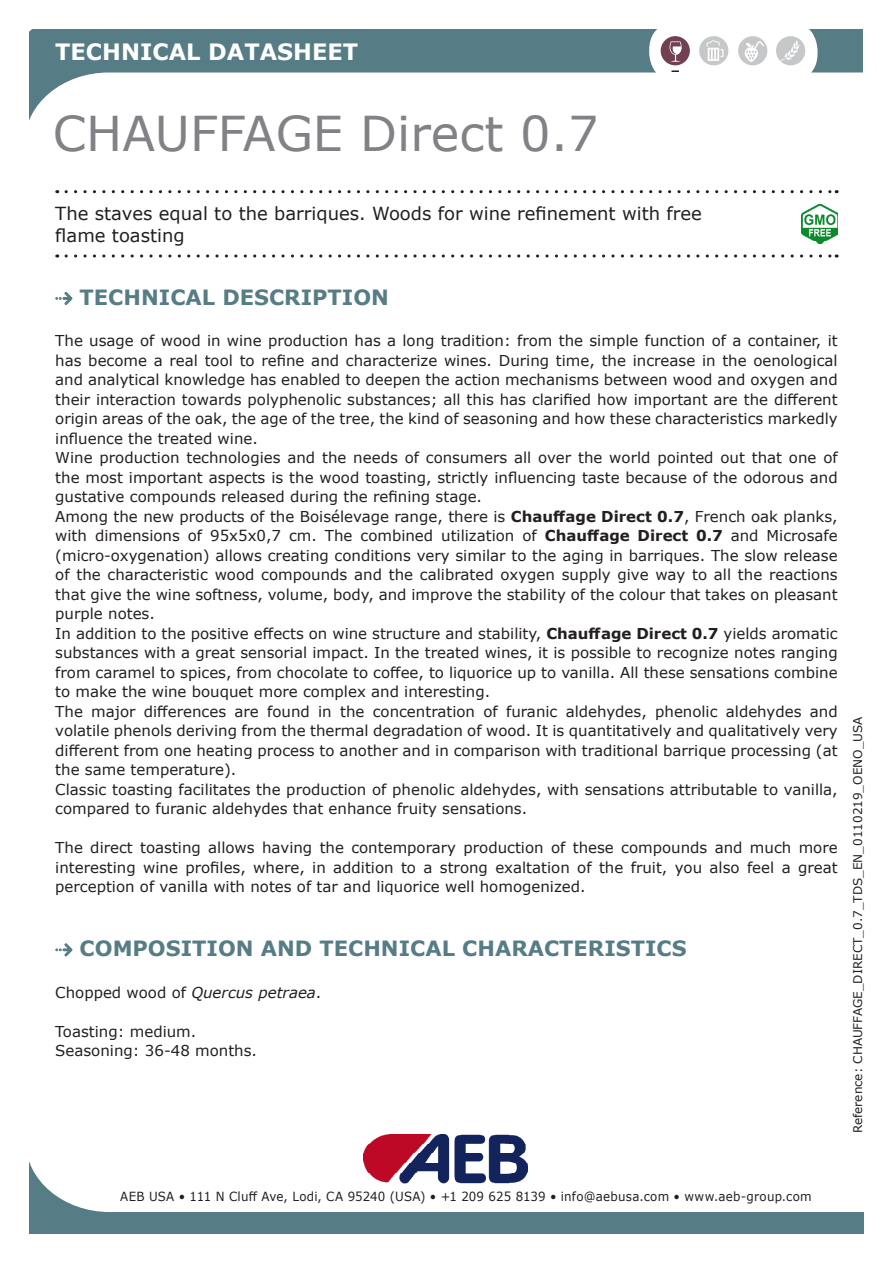
<style>
.page{position:relative;width:893px;height:1263px;background:#fff}
.page>*{position:absolute;margin:0;border:0;box-sizing:border-box;transform-origin:0 0}
.t1{font:48px "Verdana";color:#808285}
.t2{font:700 22.5px "Verdana";color:#fff}
.t3{font:700 21px "Verdana";color:#567c85}
.t4{font:18px/21.6px "Verdana";color:#231f20}
.t5{font:15px/19.5px "Verdana";color:#231f20;text-align:justify}
.t6{font:12.6px "Verdana";letter-spacing:.02em;color:#231f20;scale:.94 1}
.t7{font:12px "Verdana";color:#231f20}
.s1{font-weight:700}
.s2{font-style:italic}
</style>
<div class="page">
<svg style="left:30px;top:1164px;width:834px;height:69px"></svg>
<svg style="left:66px;top:190px;width:771px;height:3px"></svg>
<svg style="left:66px;top:254px;width:771px;height:4px"></svg>
<svg style="left:29px;top:30px;width:834px;height:91px"></svg>
<svg style="left:649px;top:21px;width:167px;height:61px"></svg>
<div style="left:650px;top:22px;width:167px;height:60px;background:#fff;border-radius:28px"></div>
<svg style="left:671px;top:70px;width:8px;height:2px"></svg>
<div style="left:776px;top:36px;width:29px;height:29px;background:#c6c7c8;border-radius:50%"></div>
<svg style="left:780px;top:40px;width:20px;height:21px"></svg>
<div style="left:738px;top:36px;width:29px;height:29px;background:#c6c7c8;border-radius:50%"></div>
<div style="left:661px;top:36px;width:29px;height:29px;background:#724053;border-radius:50%"></div>
<div style="left:699px;top:36px;width:29px;height:29px;background:#c6c7c8;border-radius:50%"></div>
<svg style="left:706px;top:40px;width:17px;height:21px"></svg>
<svg style="left:670px;top:41px;width:12px;height:21px"></svg>
<svg style="left:745px;top:41px;width:19px;height:21px"></svg>
<img style="left:363px;top:1134px;width:165px;height:49px">
<img style="left:802px;top:204px;width:36px;height:39px">
<svg style="left:55px;top:292px;width:17px;height:13px"></svg>
<svg style="left:55px;top:943px;width:17px;height:13px"></svg>
<h2 class="t2" style="left:55px;top:36px;width:304px">TECHNICAL DATASHEET</h2>
<p class="t1" style="left:53px;top:101px;width:547px">CHAUFFAGE Direct 0.7</p>
<p class="t4" style="left:55px;top:202px;width:648px">The staves equal to the barriques. Woods for wine refinement with free flame toasting</p>
<p class="t3" style="left:80px;top:282px;width:311px">TECHNICAL DESCRIPTION</p>
<p class="t5" style="left:55px;top:331px;width:784px">The usage of wood in wine production has a long tradition: from the simple function of a container, it has become a real tool to refine and characterize wines. During time, the increase in the oenological and analytical knowledge has enabled to deepen the action mechanisms between wood and oxygen and their interaction towards polyphenolic substances; all this has clarified how important are the different origin areas of the oak, the age of the tree, the kind of seasoning and how these characteristics markedly influence the treated wine.</p>
<p class="t5" style="left:55px;top:448px;width:784px">Wine production technologies and the needs of consumers all over the world pointed out that one of the most important aspects is the wood toasting, strictly influencing taste because of the odorous and gustative compounds released during the refining stage.</p>
<p class="t5" style="left:55px;top:506px;width:784px">Among the new products of the Boisélevage range, there is <span class="s1">Chauffage Direct 0.7</span>, French oak planks, with dimensions of 95x5x0,7 cm. The combined utilization of <span class="s1">Chauffage Direct 0.7</span> and Microsafe (micro-oxygenation) allows creating conditions very similar to the aging in barriques. The slow release of the characteristic wood compounds and the calibrated oxygen supply give way to all the reactions that give the wine softness, volume, body, and improve the stability of the colour that takes on pleasant purple notes.</p>
<p class="t5" style="left:55px;top:623px;width:784px">In addition to the positive effects on wine structure and stability, <span class="s1">Chauffage Direct 0.7</span> yields aromatic substances with a great sensorial impact. In the treated wines, it is possible to recognize notes ranging from caramel to spices, from chocolate to coffee, to liquorice up to vanilla. All these sensations combine to make the wine bouquet more complex and interesting.</p>
<p class="t5" style="left:55px;top:701px;width:784px">The major differences are found in the concentration of furanic aldehydes, phenolic aldehydes and volatile phenols deriving from the thermal degradation of wood. It is quantitatively and qualitatively very different from one heating process to another and in comparison with traditional barrique processing (at the same temperature).</p>
<p class="t5" style="left:55px;top:779px;width:784px">Classic toasting facilitates the production of phenolic aldehydes, with sensations attributable to vanilla, compared to furanic aldehydes that enhance fruity sensations.</p>
<p class="t5" style="left:55px;top:838px;width:784px">The direct toasting allows having the contemporary production of these compounds and much more interesting wine profiles, where, in addition to a strong exaltation of the fruit, you also feel a great perception of vanilla with notes of tar and liquorice well homogenized.</p>
<p class="t3" style="left:80px;top:934px;width:608px">COMPOSITION AND TECHNICAL CHARACTERISTICS</p>
<p class="t5" style="left:55px;top:982px;width:268px">Chopped wood of <span class="s2">Quercus petraea</span>.</p>
<p class="t5" style="left:55px;top:1021px;width:143px">Toasting: medium.</p>
<p class="t5" style="left:55px;top:1041px;width:203px">Seasoning: 36-48 months.</p>
<p class="t7" style="left:850px;top:1133px;width:418px;rotate:-90deg">Reference: CHAUFFAGE_DIRECT_0.7_TDS_EN_0110219_OENO_USA</p>
<p class="t6" style="left:120px;top:1187px;width:737px">AEB USA • 111 N Cluff Ave, Lodi, CA 95240 (USA) • +1 209 625 8139 • info@aebusa.com • www.aeb-group.com</p>
</div>
